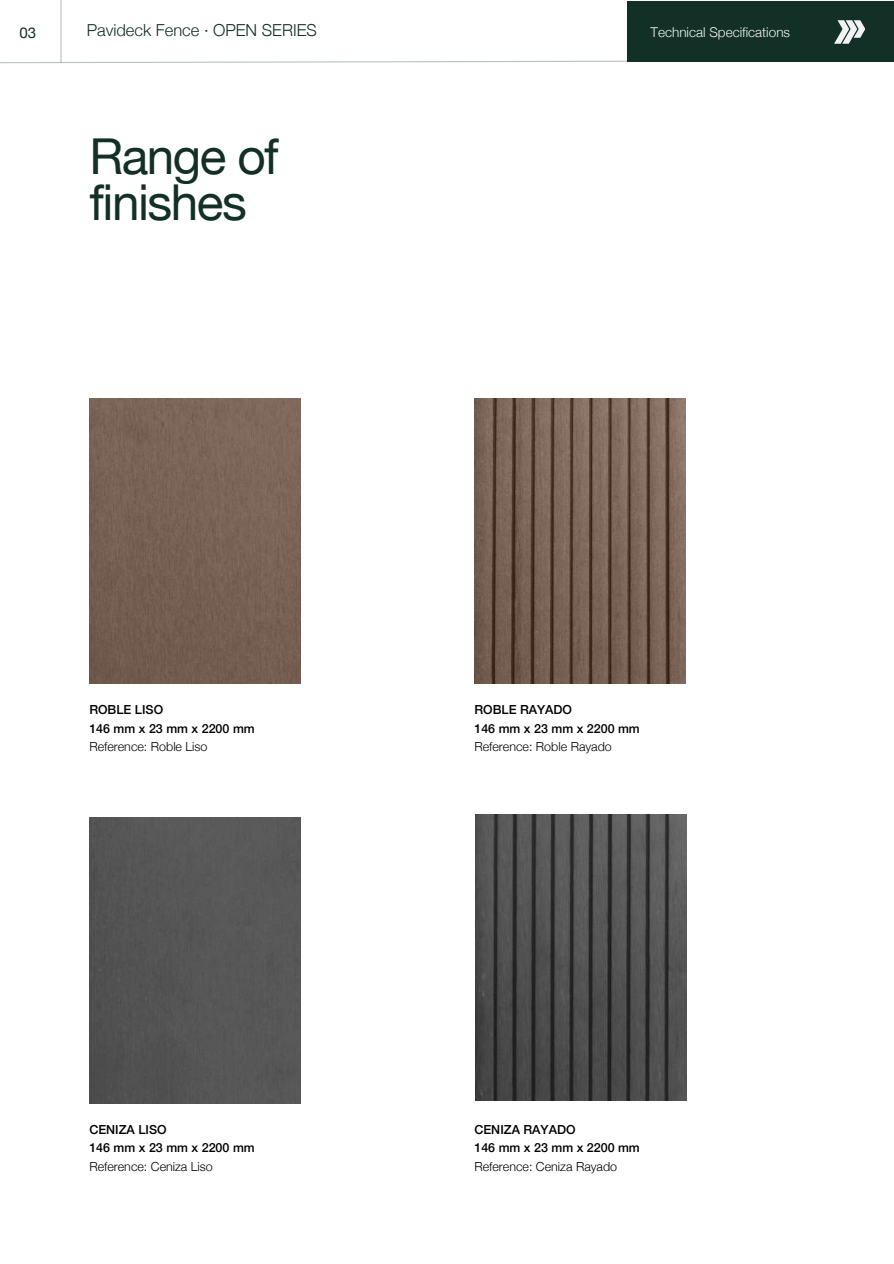
<style>
.page{position:relative;width:894px;height:1264px;background:#fff}
.page>*{position:absolute;margin:0;border:0;box-sizing:border-box;transform-origin:0 0}
.t1{font:49.5px/46.2px "Helvetica Neue";letter-spacing:-.03em;color:#123025}
.t2{font:300 16.5px "Helvetica Neue";color:#123025}
.t3{font:15px "Helvetica Neue";color:#123025}
.t4{font:300 13.5px "Helvetica Neue";color:#f2f2f4}
.t5{font:500 12.45px "Helvetica Neue";color:#000}
.t6{font:300 12.45px "Helvetica Neue";color:#000}
</style>
<div class="page">
<img style="left:89px;top:398px;width:211px;height:285px">
<img style="left:474px;top:398px;width:211px;height:285px">
<div style="left:89px;top:817px;width:211px;height:286px;background:#565656"></div>
<img style="left:475px;top:814px;width:211px;height:286px">
<div style="left:626px;top:1px;width:267px;height:61px;background:#123025"></div>
<svg style="left:834px;top:20px;width:30px;height:24px"></svg>
<hr style="left:60px;top:0;width:2px;height:63px;background:#123025">
<svg style="left:0;top:60px;width:627px;height:3px"></svg>
<p class="t3" style="left:19px;top:23px;width:18px">03</p>
<h2 class="t2" style="left:87px;top:20px;width:231px">Pavideck Fence · OPEN SERIES</h2>
<p class="t4" style="left:650px;top:23px;width:141px">Technical Specifications</p>
<h1 class="t1" style="left:89px;top:132px;width:191px">Range of finishes</h1>
<p class="t5" style="left:89px;top:702px;width:75px">ROBLE LISO</p>
<p class="t5" style="left:474px;top:702px;width:99px">ROBLE RAYADO</p>
<p class="t5" style="left:89px;top:720px;width:167px">146 mm x 23 mm x 2200 mm</p>
<p class="t5" style="left:474px;top:720px;width:167px">146 mm x 23 mm x 2200 mm</p>
<p class="t6" style="left:89px;top:739px;width:120px">Reference: Roble Liso</p>
<p class="t6" style="left:474px;top:739px;width:139px">Reference: Roble Rayado</p>
<p class="t5" style="left:89px;top:1121px;width:79px">CENIZA LISO</p>
<p class="t5" style="left:474px;top:1121px;width:102px">CENIZA RAYADO</p>
<p class="t5" style="left:89px;top:1139px;width:167px">146 mm x 23 mm x 2200 mm</p>
<p class="t5" style="left:474px;top:1139px;width:167px">146 mm x 23 mm x 2200 mm</p>
<p class="t6" style="left:89px;top:1158px;width:125px">Reference: Ceniza Liso</p>
<p class="t6" style="left:474px;top:1158px;width:144px">Reference: Ceniza Rayado</p>
</div>
